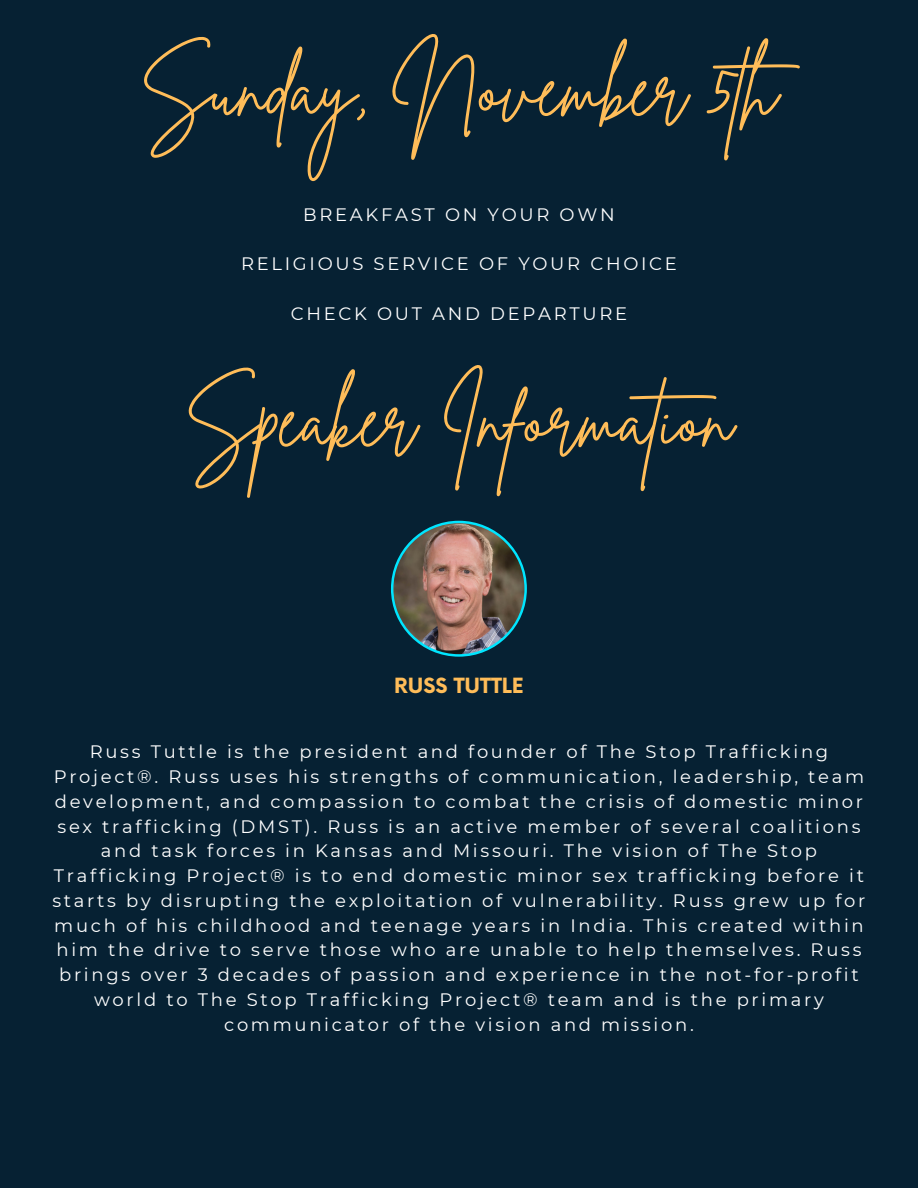
<style>
.page{position:relative;width:918px;height:1188px;background:#062133}
.page>*{position:absolute;margin:0;border:0;box-sizing:border-box;transform-origin:0 0}
.t1{font:77.7px "Brittany Signature";color:#ffbd59}
.t2{font:700 20.4px "Now";color:#ffbd59}
.t3{font:18px/24.8px "Montserrat";letter-spacing:.15em;color:#fff;text-align:center}
</style>
<div class="page">
<img style="left:391px;top:521px;width:136px;height:136px">
<p class="t1" style="left:140px;top:38px;width:682px">Sunday, November 5th</p>
<p class="t3" style="left:303px;top:202px;width:313px">BREAKFAST ON YOUR OWN</p>
<p class="t3" style="left:241px;top:251px;width:437px">RELIGIOUS SERVICE OF YOUR CHOICE</p>
<p class="t3" style="left:291px;top:301px;width:338px">CHECK OUT AND DEPARTURE</p>
<p class="t1" style="left:185px;top:369px;width:554px">Speaker Information</p>
<p class="t2" style="left:394px;top:675px;width:131px">RUSS TUTTLE</p>
<p class="t3" style="left:52px;top:740px;width:815px">Russ Tuttle is the president and founder of The Stop Trafficking Project®. Russ uses his strengths of communication, leadership, team development, and compassion to combat the crisis of domestic minor sex trafficking (DMST). Russ is an active member of several coalitions and task forces in Kansas and Missouri. The vision of The Stop Trafficking Project® is to end domestic minor sex trafficking before it starts by disrupting the exploitation of vulnerability. Russ grew up for much of his childhood and teenage years in India. This created within him the drive to serve those who are unable to help themselves. Russ brings over 3 decades of passion and experience in the not-for-profit world to The Stop Trafficking Project® team and is the primary communicator of the vision and mission.</p>
</div>
